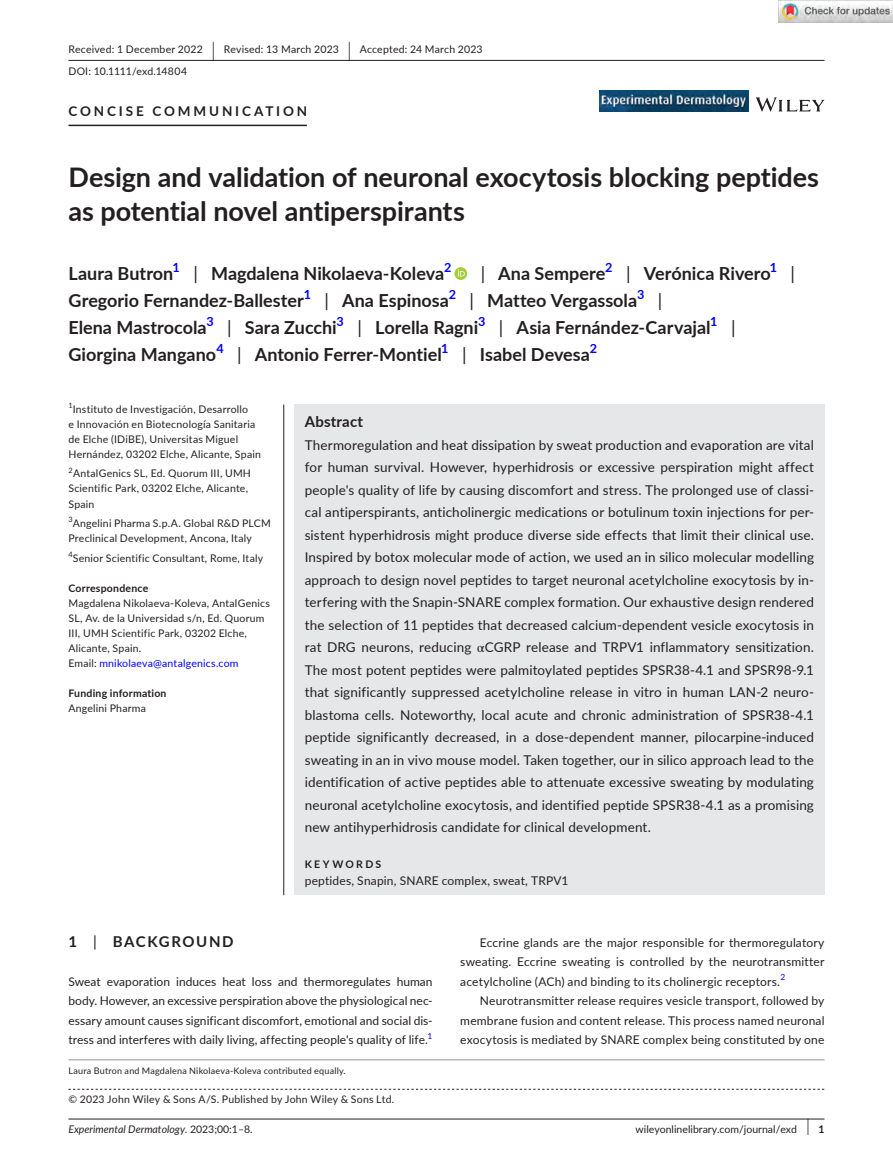
<style>
.page{position:relative;width:893px;height:1174px;background:#fff}
.page>*{position:absolute;margin:0;border:0;box-sizing:border-box;transform-origin:0 0}
.t1{font:700 27px/34.5px "Lato";letter-spacing:-.005em;color:#231f20}
.t2{font:700 18px "Lato";color:#231f20}
.t3{font:18px "Lato";color:#231f20}
.t4{font:700 15px "Lato";letter-spacing:.105em;color:#231f20}
.t5{font:700 15px "Lato";letter-spacing:.015em;color:#231f20}
.t6{font:13.5px/22.5px "Lato";letter-spacing:.005em;color:#231f20;text-align:justify}
.t7{font:700 13.5px "Lato";letter-spacing:.215em;color:#231f20}
.t8{font:700 12.6px "Lato";color:#00f}
.t9{font:12px/19.5px "Lato";letter-spacing:.01em;color:#231f20;text-align:justify}
.t10{font:10.5px/15px "Lato";letter-spacing:.02em;color:#231f20}
.t11{font:italic 10.5px "Lato";color:#231f20}
.t12{font:10.5px "Lato";color:#231f20}
.t13{font:700 10.5px "Lato";letter-spacing:.02em;color:#231f20}
.t14{font:700 10.5px "Lato";letter-spacing:.22em;color:#231f20}
.t15{font:9px "Lato";letter-spacing:.025em;color:#231f20}
.t16{font:8.4px "Lato";color:#00f}
.s1{font-size:19.65px}
.s2{font-weight:400}
.s3{color:#00f}
.s4{font-family:"STIX"}
.s5{font-style:normal}
.s6{font-size:17.4px}
.s7{font-weight:700}
</style>
<div class="page">
<hr style="left:68px;top:1118px;width:756px;height:1px;background:#231f20">
<svg style="left:756px;top:97px;width:68px;height:15px"></svg>
<img style="left:599px;top:91px;width:149px;height:21px">
<hr style="left:68px;top:60px;width:756px;height:1px;background:#231f20">
<hr style="left:68px;top:125px;width:239px;height:1px;background:#231f20">
<svg style="left:454px;top:267px;width:13px;height:13px"></svg>
<svg style="left:458px;top:269px;width:7px;height:7px"></svg>
<svg style="left:68px;top:1088px;width:756px;height:1px"></svg>
<hr style="left:68px;top:1059px;width:756px;height:1px;background:#939598">
<div style="left:294px;top:404px;width:530px;height:491px;background:#e6e7e9"></div>
<hr style="left:283px;top:404px;width:1px;height:491px;background:#231f20">
<img style="left:779px;top:0;width:114px;height:23px">
<p class="t10" style="left:68px;top:38px;width:416px;line-height:21.8px">Received: 1 December 2022 <span class="s1">|</span> Revised: 13 March 2023 <span class="s1">|</span> Accepted: 24 March 2023<br>DOI: 10.1111/exd.14804</p>
<p class="t7" style="left:68px;top:101px;width:240px">CONCISE COMMUNICATION</p>
<h1 class="t1" style="left:68px;top:159px;width:752px">Design and validation of neuronal exocytosis blocking peptides as potential novel antiperspirants</h1>
<h2 class="t2" style="left:68px;top:260px;width:107px">Laura Butron</h2>
<p class="t8" style="left:173px;top:258px;width:9px">1</p>
<h2 class="t2" style="left:193px;top:260px;width:252px"><span class="s2">|</span> Magdalena Nikolaeva-Koleva</h2>
<p class="t8" style="left:444px;top:258px;width:9px">2</p>
<h2 class="t2" style="left:481px;top:260px;width:126px"><span class="s2">|</span> Ana Sempere</h2>
<p class="t8" style="left:605px;top:258px;width:9px">2</p>
<h2 class="t2" style="left:626px;top:260px;width:146px"><span class="s2">|</span> Verónica Rivero</h2>
<p class="t8" style="left:770px;top:258px;width:9px">1</p>
<h2 class="t3" style="left:791px;top:260px;width:6px">|</h2>
<h2 class="t2" style="left:68px;top:287px;width:237px">Gregorio Fernandez-Ballester</h2>
<p class="t8" style="left:304px;top:285px;width:9px">1</p>
<h2 class="t2" style="left:324px;top:287px;width:126px"><span class="s2">|</span> Ana Espinosa</h2>
<p class="t8" style="left:449px;top:285px;width:9px">2</p>
<h2 class="t2" style="left:470px;top:287px;width:169px"><span class="s2">|</span> Matteo Vergassola</h2>
<p class="t8" style="left:637px;top:285px;width:9px">3</p>
<h2 class="t3" style="left:658px;top:287px;width:6px">|</h2>
<h2 class="t2" style="left:68px;top:314px;width:140px">Elena Mastrocola</h2>
<p class="t8" style="left:206px;top:312px;width:9px">3</p>
<h2 class="t2" style="left:227px;top:314px;width:111px"><span class="s2">|</span> Sara Zucchi</h2>
<p class="t8" style="left:337px;top:312px;width:9px">3</p>
<h2 class="t2" style="left:357px;top:314px;width:122px"><span class="s2">|</span> Lorella Ragni</h2>
<p class="t8" style="left:478px;top:312px;width:9px">3</p>
<h2 class="t2" style="left:499px;top:314px;width:213px"><span class="s2">|</span> Asia Fernández-Carvajal</h2>
<p class="t8" style="left:710px;top:312px;width:9px">1</p>
<h2 class="t3" style="left:731px;top:314px;width:6px">|</h2>
<h2 class="t2" style="left:68px;top:341px;width:149px">Giorgina Mangano</h2>
<p class="t8" style="left:216px;top:339px;width:9px">4</p>
<h2 class="t2" style="left:237px;top:341px;width:206px"><span class="s2">|</span> Antonio Ferrer-Montiel</h2>
<p class="t8" style="left:441px;top:339px;width:9px">1</p>
<h2 class="t2" style="left:462px;top:341px;width:129px"><span class="s2">|</span> Isabel Devesa</h2>
<p class="t8" style="left:590px;top:339px;width:9px">2</p>
<p class="t10" style="left:68px;top:401px;width:194px"><sup>1</sup>Instituto de Investigación, Desarrollo<br>e Innovación en Biotecnología Sanitaria de Elche (IDiBE), Universitas Miguel Hernández, 03202 Elche, Alicante, Spain</p>
<p class="t10" style="left:68px;top:466px;width:184px"><sup>2</sup>AntalGenics SL, Ed. Quorum III, UMH<br>Scientific Park, 03202 Elche, Alicante,<br>Spain</p>
<p class="t10" style="left:68px;top:515px;width:204px"><sup>3</sup>Angelini Pharma S.p.A. Global R&amp;D PLCM<br>Preclinical Development, Ancona, Italy</p>
<p class="t10" style="left:68px;top:550px;width:196px"><sup>4</sup>Senior Scientific Consultant, Rome, Italy</p>
<p class="t13" style="left:68px;top:580px;width:81px">Correspondence</p>
<p class="t10" style="left:68px;top:595px;width:203px">Magdalena Nikolaeva-Koleva, AntalGenics SL, Av. de la Universidad s/n, Ed. Quorum III, UMH Scientific Park, 03202 Elche, Alicante, Spain.<br>Email: <span class="s3">mnikolaeva@antalgenics.com</span></p>
<p class="t13" style="left:68px;top:685px;width:100px">Funding information</p>
<p class="t10" style="left:68px;top:700px;width:79px">Angelini Pharma</p>
<p class="t5" style="left:305px;top:410px;width:60px">Abstract</p>
<p class="t6" style="left:305px;top:433px;width:511px">Thermoregulation and heat dissipation by sweat production and evaporation are vital for human survival. However, hyperhidrosis or excessive perspiration might affect people's quality of life by causing discomfort and stress. The prolonged use of classi&shy;cal antiperspirants, anticholinergic medications or botulinum toxin injections for per&shy;sistent hyperhidrosis might produce diverse side effects that limit their clinical use.<br>Inspired by botox molecular mode of action, we used an in silico molecular modelling approach to design novel peptides to target neuronal acetylcholine exocytosis by in&shy;terfering with the Snapin-SNARE complex formation. Our exhaustive design rendered the selection of 11 peptides that decreased calcium-dependent vesicle exocytosis in rat DRG neurons, reducing <span class="s4">α</span>CGRP release and TRPV1 inflammatory sensitization.<br>The most potent peptides were palmitoylated peptides SPSR38-4.1 and SPSR98-9.1 that significantly suppressed acetylcholine release in vitro in human LAN-2 neuro&shy;blastoma cells. Noteworthy, local acute and chronic administration of SPSR38-4.1 peptide significantly decreased, in a dose-dependent manner, pilocarpine-induced sweating in an in vivo mouse model. Taken together, our in silico approach lead to the identification of active peptides able to attenuate excessive sweating by modulating neuronal acetylcholine exocytosis, and identified peptide SPSR38-4.1 as a promising new antihyperhidrosis candidate for clinical development.</p>
<p class="t14" style="left:305px;top:856px;width:78px">KEYWORDS</p>
<p class="t9" style="left:305px;top:870px;width:265px">peptides, Snapin, SNARE complex, sweat, TRPV1</p>
<p class="t4" style="left:68px;top:930px;width:167px">1 <span class="s2">|</span> BACKGROUND</p>
<p class="t9" style="left:68px;top:971px;width:366px">Sweat evaporation induces heat loss and thermoregulates human body. However, an excessive perspiration above the physiological nec&shy;essary amount causes significant discomfort, emotional and social dis&shy;tress and interferes with daily living, affecting people's quality of life.<sup>1</sup></p>
<p class="t15" style="left:68px;top:1064px;width:279px">Laura Butron and Magdalena Nikolaeva-Koleva contributed equally.</p>
<p class="t10" style="left:68px;top:1091px;width:327px">© 2023 John Wiley &amp; Sons A/S. Published by John Wiley &amp; Sons Ltd.</p>
<p class="t9" style="left:460px;top:932px;width:366px;text-indent:20px">Eccrine glands are the major responsible for thermoregulatory sweating. Eccrine sweating is controlled by the neurotransmitter acetylcholine (ACh) and binding to its cholinergic receptors.</p>
<p class="t16" style="left:780px;top:971px;width:6px">2</p>
<p class="t9" style="left:460px;top:990px;width:366px;text-indent:20px">Neurotransmitter release requires vesicle transport, followed by membrane fusion and content release. This process named neuronal exocytosis is mediated by SNARE complex being constituted by one</p>
<p class="t11" style="left:68px;top:1121px;width:186px">Experimental Dermatology. <span class="s5">2023;00:1–8.</span></p>
<p class="t12" style="left:636px;top:1121px;width:190px">wileyonlinelibrary.com/journal/exd <span class="s6">|</span> <span class="s7">1</span></p>
</div>
